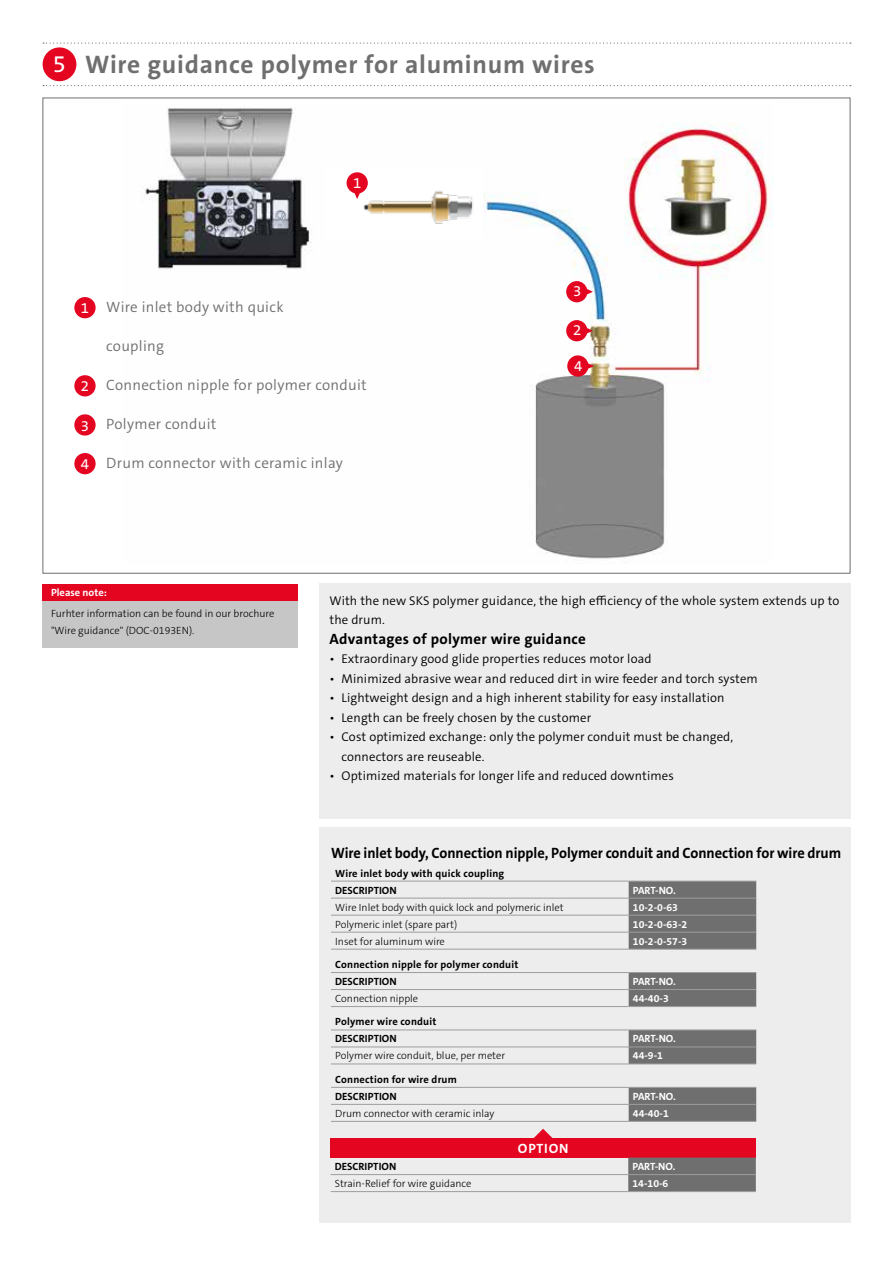
<style>
.page{position:relative;width:893px;height:1263px;background:#fff}
.page>*{position:absolute;margin:0;border:0;box-sizing:border-box;transform-origin:0 0}
.t1{font:700 25.5px "The Sans C5";letter-spacing:.03em;color:#706f6f}
.t2{font:300 15px "The Sans C5";letter-spacing:.02em;color:#706f6f}
.t3{font:700 15px "The Sans C5";color:#000;scale:.96 1}
.t4{font:700 15px "The Sans C5";letter-spacing:.02em;color:#000}
.t5{font:15px "The Sans C5";color:#fff}
.t6{font:700 13.5px "The Sans C5";letter-spacing:.06em;color:#fff}
.t7{font:300 12.75px/19.5px "The Sans C5";letter-spacing:.01em;color:#000}
.t8{font:300 10.5px/16.5px "The Sans C5";color:#000}
.t9{font:700 10.5px/17px "The Sans C5";letter-spacing:.02em;color:#000}
.t10{font:700 10.5px "The Sans C5";color:#fff}
.t11{font:700 10.5px "The Sans C5";color:#000}
.s1{font-weight:400;font-size:24px;color:#fff}
</style>
<div class="page">
<svg style="left:43px;top:43px;width:808px;height:1px"></svg>
<svg style="left:43px;top:85px;width:808px;height:1px"></svg>
<div style="left:43px;top:47px;width:33px;height:34px;background:#e40521;border-radius:50%"></div>
<div style="left:319px;top:584px;width:531px;height:235px;background:#ededed"></div>
<div style="left:43px;top:584px;width:255px;height:17px;background:#e40521"></div>
<div style="left:43px;top:601px;width:255px;height:47px;background:#c6c6c6"></div>
<img style="left:145px;top:108px;width:628px;height:455px">
<div style="left:325px;top:168px;width:158px;height:72px;background:#fff"></div>
<img style="left:363px;top:190px;width:110px;height:34px">
<div style="left:74px;top:297px;width:22px;height:21px;background:#e40521;border-radius:50%"></div>
<div style="left:74px;top:453px;width:22px;height:21px;background:#e40521;border-radius:50%"></div>
<div style="left:74px;top:375px;width:22px;height:21px;background:#e40521;border-radius:50%"></div>
<div style="left:74px;top:414px;width:22px;height:22px;background:#e40521;border-radius:50%"></div>
<svg style="left:567px;top:355px;width:27px;height:22px"></svg>
<svg style="left:566px;top:320px;width:27px;height:21px"></svg>
<svg style="left:566px;top:281px;width:27px;height:21px"></svg>
<svg style="left:347px;top:172px;width:21px;height:27px"></svg>
<div style="left:319px;top:827px;width:531px;height:395px;background:#ededed"></div>
<div style="left:629px;top:882px;width:127px;height:67px;background:#706f6f"></div>
<hr style="left:331px;top:881px;width:298px;height:1px;background:#9d9d9c">
<hr style="left:629px;top:881px;width:127px;height:1px;background:#9d9d9c">
<hr style="left:331px;top:898px;width:298px;height:1px;background:#9d9d9c">
<hr style="left:629px;top:898px;width:127px;height:1px;background:#9d9d9c">
<hr style="left:331px;top:915px;width:298px;height:1px;background:#9d9d9c">
<hr style="left:629px;top:915px;width:127px;height:1px;background:#9d9d9c">
<hr style="left:331px;top:932px;width:298px;height:1px;background:#9d9d9c">
<hr style="left:629px;top:932px;width:127px;height:1px;background:#9d9d9c">
<hr style="left:331px;top:949px;width:298px;height:1px;background:#9d9d9c">
<hr style="left:629px;top:949px;width:127px;height:1px;background:#9d9d9c">
<div style="left:629px;top:973px;width:127px;height:33px;background:#706f6f"></div>
<hr style="left:331px;top:972px;width:298px;height:1px;background:#9d9d9c">
<hr style="left:629px;top:972px;width:127px;height:1px;background:#9d9d9c">
<hr style="left:331px;top:989px;width:298px;height:1px;background:#9d9d9c">
<hr style="left:629px;top:989px;width:127px;height:1px;background:#9d9d9c">
<hr style="left:331px;top:1006px;width:298px;height:1px;background:#9d9d9c">
<hr style="left:629px;top:1006px;width:127px;height:1px;background:#9d9d9c">
<div style="left:629px;top:1030px;width:127px;height:33px;background:#706f6f"></div>
<hr style="left:331px;top:1029px;width:298px;height:1px;background:#9d9d9c">
<hr style="left:629px;top:1029px;width:127px;height:1px;background:#9d9d9c">
<hr style="left:331px;top:1046px;width:298px;height:1px;background:#9d9d9c">
<hr style="left:629px;top:1046px;width:127px;height:1px;background:#9d9d9c">
<hr style="left:331px;top:1063px;width:298px;height:1px;background:#9d9d9c">
<hr style="left:629px;top:1063px;width:127px;height:1px;background:#9d9d9c">
<div style="left:629px;top:1088px;width:127px;height:33px;background:#706f6f"></div>
<hr style="left:331px;top:1087px;width:298px;height:1px;background:#9d9d9c">
<hr style="left:629px;top:1087px;width:127px;height:1px;background:#9d9d9c">
<hr style="left:331px;top:1104px;width:298px;height:1px;background:#9d9d9c">
<hr style="left:629px;top:1104px;width:127px;height:1px;background:#9d9d9c">
<hr style="left:331px;top:1121px;width:298px;height:1px;background:#9d9d9c">
<hr style="left:629px;top:1121px;width:127px;height:1px;background:#9d9d9c">
<svg style="left:534px;top:1129px;width:19px;height:9px"></svg>
<div style="left:331px;top:1138px;width:425px;height:19px;background:#e40521"></div>
<div style="left:628px;top:1157px;width:128px;height:34px;background:#706f6f"></div>
<hr style="left:331px;top:1174px;width:297px;height:1px;background:#9d9d9c">
<hr style="left:628px;top:1174px;width:128px;height:1px;background:#9d9d9c">
<hr style="left:331px;top:1191px;width:297px;height:1px;background:#9d9d9c">
<hr style="left:628px;top:1191px;width:128px;height:1px;background:#9d9d9c">
<h1 class="t1" style="left:53px;top:48px;width:543px"><span class="s1">5</span> Wire guidance polymer for aluminum wires</h1>
<p class="t5" style="left:353px;top:173px;width:10px">1</p>
<p class="t5" style="left:81px;top:299px;width:10px">1</p>
<p class="t5" style="left:81px;top:377px;width:10px">2</p>
<p class="t5" style="left:81px;top:416px;width:10px">3</p>
<p class="t5" style="left:81px;top:454px;width:10px">4</p>
<p class="t2" style="left:106px;top:297px;width:179px">Wire inlet body with quick</p>
<p class="t2" style="left:106px;top:336px;width:59px">coupling</p>
<p class="t2" style="left:106px;top:375px;width:262px">Connection nipple for polymer conduit</p>
<p class="t2" style="left:106px;top:414px;width:112px">Polymer conduit</p>
<p class="t2" style="left:106px;top:453px;width:238px">Drum connector with ceramic inlay</p>
<p class="t5" style="left:573px;top:282px;width:10px">3</p>
<p class="t5" style="left:573px;top:321px;width:10px">2</p>
<p class="t5" style="left:574px;top:356px;width:10px">4</p>
<p class="t10" style="left:51px;top:586px;width:57px">Please note:</p>
<p class="t8" style="left:51px;top:606px;width:225px">Furhter information can be found in our brochure "Wire guidance" (DOC-0193EN).</p>
<p class="t7" style="left:330px;top:591px;width:511px">With the new SKS polymer guidance, the high efficiency of the whole system extends up to the drum.</p>
<p class="t4" style="left:330px;top:629px;width:258px">Advantages of polymer wire guidance</p>
<p class="t7" style="left:330px;top:649px;width:324px">• Extraordinary good glide properties reduces motor load</p>
<p class="t7" style="left:330px;top:669px;width:430px">• Minimized abrasive wear and reduced dirt in wire feeder and torch system</p>
<p class="t7" style="left:330px;top:688px;width:396px">• Lightweight design and a high inherent stability for easy installation</p>
<p class="t7" style="left:330px;top:708px;width:263px">• Length can be freely chosen by the customer</p>
<p class="t7" style="left:342px;top:727px;width:393px;text-indent:-12px">• Cost optimized exchange: only the polymer conduit must be changed, connectors are reuseable.</p>
<p class="t7" style="left:330px;top:766px;width:346px">• Optimized materials for longer life and reduced downtimes</p>
<p class="t3" style="left:331px;top:843px;width:533px">Wire inlet body, Connection nipple, Polymer conduit and Connection for wire drum</p>
<p class="t9" style="left:335px;top:864px;width:170px">Wire inlet body with quick coupling<br>DESCRIPTION</p>
<p class="t10" style="left:633px;top:883px;width:44px">PART-NO.</p>
<p class="t8" style="left:335px;top:899px;width:230px">Wire Inlet body with quick lock and polymeric inlet</p>
<p class="t10" style="left:633px;top:900px;width:47px">10-2-0-63</p>
<p class="t8" style="left:335px;top:916px;width:123px">Polymeric inlet (spare part)</p>
<p class="t10" style="left:633px;top:917px;width:56px">10-2-0-63-2</p>
<p class="t8" style="left:335px;top:933px;width:111px">Inset for aluminum wire</p>
<p class="t10" style="left:633px;top:934px;width:56px">10-2-0-57-3</p>
<p class="t9" style="left:335px;top:956px;width:185px">Connection nipple for polymer conduit<br>DESCRIPTION</p>
<p class="t10" style="left:633px;top:975px;width:44px">PART-NO.</p>
<p class="t8" style="left:335px;top:990px;width:84px">Connection nipple</p>
<p class="t10" style="left:633px;top:992px;width:37px">44-40-3</p>
<p class="t9" style="left:335px;top:1013px;width:103px">Polymer wire conduit<br>DESCRIPTION</p>
<p class="t10" style="left:633px;top:1032px;width:44px">PART-NO.</p>
<p class="t8" style="left:335px;top:1048px;width:171px">Polymer wire conduit, blue, per meter</p>
<p class="t10" style="left:633px;top:1049px;width:32px">44-9-1</p>
<p class="t9" style="left:335px;top:1071px;width:123px">Connection for wire drum<br>DESCRIPTION</p>
<p class="t10" style="left:633px;top:1089px;width:44px">PART-NO.</p>
<p class="t8" style="left:335px;top:1105px;width:161px">Drum connector with ceramic inlay</p>
<p class="t10" style="left:633px;top:1106px;width:37px">44-40-1</p>
<p class="t6" style="left:518px;top:1140px;width:52px">OPTION</p>
<p class="t11" style="left:335px;top:1160px;width:63px">DESCRIPTION</p>
<p class="t10" style="left:632px;top:1160px;width:44px">PART-NO.</p>
<p class="t8" style="left:335px;top:1175px;width:138px">Strain-Relief for wire guidance</p>
<p class="t10" style="left:632px;top:1177px;width:37px">14-10-6</p>
</div>
